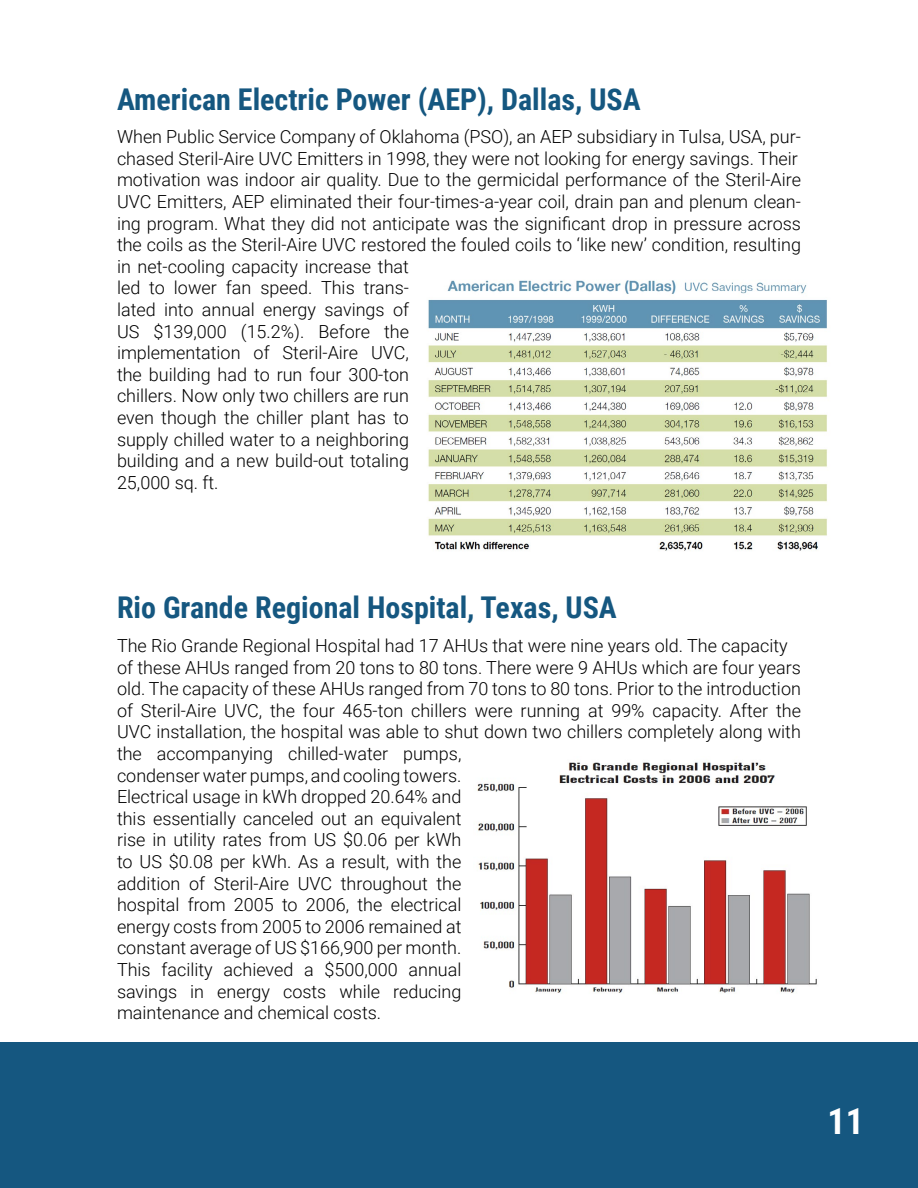
<style>
.page{position:relative;width:918px;height:1188px;background:#fff}
.page>*{position:absolute;margin:0;border:0;box-sizing:border-box;transform-origin:0 0}
.t1{font:700 36px "Roboto Condensed";color:#fff}
.t2{font:700 30px "Roboto Condensed";color:#155780}
.t3{font:300 18px/21.6px "Roboto";color:#000}
</style>
<div class="page">
<div style="left:0;top:1042px;width:918px;height:146px;background:#155780"></div>
<img style="left:428px;top:280px;width:400px;height:271px">
<img style="left:477px;top:761px;width:340px;height:232px">
<h2 class="t2" style="left:117px;top:78px;width:525px">American Electric Power (AEP), Dallas, USA</h2>
<p class="t3" style="left:117px;top:125px;width:686px">When Public Service Company of Oklahoma (PSO), an AEP subsidiary in Tulsa, USA, pur&shy;chased Steril-Aire UVC Emitters in 1998, they were not looking for energy savings. Their motivation was indoor air quality. Due to the germicidal performance of the Steril-Aire UVC Emitters, AEP eliminated their four-times-a-year coil, drain pan and plenum clean&shy;ing program. What they did not anticipate was the significant drop in pressure across the coils as the Steril-Aire UVC restored the fouled coils to ‘like new’ condition, resulting in net-cooling capacity increase that<br>led to lower fan speed. This trans-<br>lated into annual energy savings of<br>US $139,000 (15.2%). Before the<br>implementation of Steril-Aire UVC,<br>the building had to run four 300-ton<br>chillers. Now only two chillers are run<br>even though the chiller plant has to<br>supply chilled water to a neighboring<br>building and a new build-out totaling<br>25,000 sq. ft.</p>
<h2 class="t2" style="left:117px;top:587px;width:501px">Rio Grande Regional Hospital, Texas, USA</h2>
<p class="t3" style="left:117px;top:634px;width:686px">The Rio Grande Regional Hospital had 17 AHUs that were nine years old. The capacity of these AHUs ranged from 20 tons to 80 tons. There were 9 AHUs which are four years old. The capacity of these AHUs ranged from 70 tons to 80 tons. Prior to the introduction of Steril-Aire UVC, the four 465-ton chillers were running at 99% capacity. After the UVC installation, the hospital was able to shut down two chillers completely along with the accompanying chilled-water pumps,<br>condenser water pumps, and cooling towers.<br>Electrical usage in kWh dropped 20.64% and<br>this essentially canceled out an equivalent<br>rise in utility rates from US $0.06 per kWh<br>to US $0.08 per kWh. As a result, with the<br>addition of Steril-Aire UVC throughout the<br>hospital from 2005 to 2006, the electrical<br>energy costs from 2005 to 2006 remained at<br>constant average of US $166,900 per month.<br>This facility achieved a $500,000 annual<br>savings in energy costs while reducing<br>maintenance and chemical costs.</p>
<h1 class="t1" style="left:828px;top:1096px;width:38px">11</h1>
</div>
